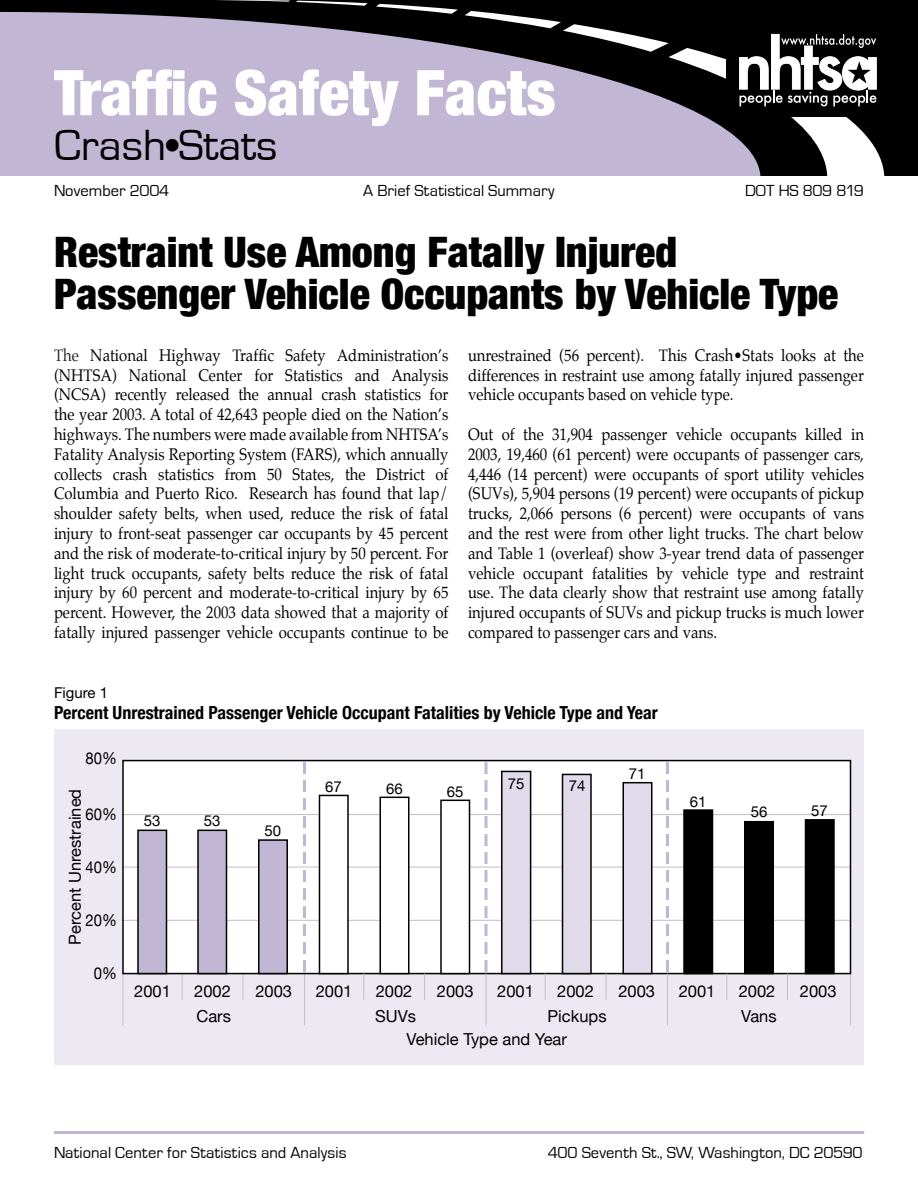
<style>
.page{position:relative;width:918px;height:1188px;background:#fff}
.page>*{position:absolute;margin:0;border:0;box-sizing:border-box;transform-origin:0 0}
.t1{font:900 condensed 63px "Helvetica Neue";color:#fff}
.t2{font:45px "Eurostile";color:#000}
.Heading_4{font:900 condensed 42px/42px "Helvetica Neue";color:#000}
.t3{font:700 condensed 18px "Helvetica Neue";color:#000}
.t4{font:16.5px/19.8px "Palatino";color:#000;text-align:justify;scale:.9 1}
.t5{font:16.5px "Eurostile";letter-spacing:.005em;color:#000}
.t6{font:16.5px "Helvetica Neue";color:#000}
.t7{font:16.5px "Helvetica Neue";color:#000;scale:.9 1}
.t8{font:16.5px "Eurostile";letter-spacing:-.025em;color:#000}
.t9{font:15px "Helvetica Neue";color:#000}
.t10{font:15px "Helvetica Neue";color:#000}
.s1{color:#292526}
</style>
<div class="page">
<hr style="left:54px;top:1131px;width:810px;height:3px;background:#c1b6d4">
<svg style="left:0;top:0;width:918px;height:176px;background:#968ea5"></svg>
<svg style="left:376px;top:4px;width:82px;height:10px"></svg>
<svg style="left:191px;top:0;width:99px;height:2px"></svg>
<svg style="left:296px;top:1px;width:72px;height:5px"></svg>
<svg style="left:465px;top:11px;width:419px;height:165px;background:#6d6874"></svg>
<div style="left:54px;top:730px;width:810px;height:335px;background:#ece9f2"></div>
<hr style="left:304px;top:974px;width:1px;height:51px;background:#c0c0c0">
<hr style="left:123px;top:974px;width:1px;height:51px;background:#c0c0c0">
<hr style="left:850px;top:974px;width:1px;height:51px;background:#c0c0c0">
<svg style="left:243px;top:974px;width:1px;height:26px"></svg>
<svg style="left:182px;top:974px;width:1px;height:26px"></svg>
<div style="left:123px;top:761px;width:727px;height:213px;background:#fff"></div>
<hr style="left:123px;top:814px;width:727px;height:1px;background:#c0c0c0">
<hr style="left:123px;top:867px;width:727px;height:1px;background:#c0c0c0">
<hr style="left:123px;top:920px;width:727px;height:1px;background:#c0c0c0">
<div style="left:122px;top:760px;width:729px;height:214px;border:2px solid #000"></div>
<hr style="left:486px;top:974px;width:1px;height:51px;background:#c0c0c0">
<svg style="left:424px;top:974px;width:1px;height:26px"></svg>
<svg style="left:363px;top:974px;width:1px;height:26px"></svg>
<hr style="left:667px;top:974px;width:1px;height:51px;background:#c0c0c0">
<svg style="left:606px;top:974px;width:1px;height:26px"></svg>
<svg style="left:545px;top:974px;width:1px;height:26px"></svg>
<svg style="left:787px;top:974px;width:1px;height:26px"></svg>
<svg style="left:726px;top:974px;width:1px;height:26px"></svg>
<div style="left:198px;top:830px;width:28px;height:144px;background:#c1b6d4"></div>
<div style="left:197px;top:830px;width:30px;height:144px;border:2px solid #000"></div>
<div style="left:138px;top:830px;width:28px;height:144px;background:#c1b6d4"></div>
<div style="left:137px;top:830px;width:30px;height:144px;border:2px solid #000"></div>
<div style="left:259px;top:840px;width:28px;height:134px;background:#c1b6d4"></div>
<div style="left:258px;top:839px;width:30px;height:135px;border:2px solid #000"></div>
<div style="left:319px;top:795px;width:29px;height:179px;background:#fff"></div>
<div style="left:319px;top:795px;width:30px;height:179px;border:2px solid #000"></div>
<div style="left:380px;top:797px;width:29px;height:177px;background:#fff"></div>
<div style="left:379px;top:797px;width:30px;height:177px;border:2px solid #000"></div>
<div style="left:441px;top:800px;width:28px;height:174px;background:#fff"></div>
<div style="left:440px;top:800px;width:30px;height:174px;border:2px solid #000"></div>
<div style="left:502px;top:771px;width:29px;height:203px;background:#e0daea"></div>
<div style="left:501px;top:771px;width:30px;height:203px;border:2px solid #000"></div>
<div style="left:562px;top:774px;width:29px;height:200px;background:#e0daea"></div>
<div style="left:562px;top:774px;width:30px;height:200px;border:2px solid #000"></div>
<div style="left:623px;top:783px;width:29px;height:191px;background:#e0daea"></div>
<div style="left:622px;top:782px;width:30px;height:192px;border:2px solid #000"></div>
<div style="left:684px;top:810px;width:28px;height:164px;background:#000"></div>
<div style="left:683px;top:809px;width:30px;height:165px;border:2px solid #000"></div>
<div style="left:745px;top:822px;width:28px;height:152px;background:#000"></div>
<div style="left:744px;top:821px;width:30px;height:153px;border:2px solid #000"></div>
<div style="left:806px;top:820px;width:28px;height:154px;background:#000"></div>
<div style="left:805px;top:819px;width:30px;height:155px;border:2px solid #000"></div>
<svg style="left:303px;top:761px;width:3px;height:211px"></svg>
<svg style="left:484px;top:761px;width:4px;height:211px"></svg>
<svg style="left:666px;top:761px;width:3px;height:211px"></svg>
<p class="t1" style="left:54px;top:54px;width:503px">Traffic Safety Facts</p>
<p class="t2" style="left:54px;top:121px;width:225px">Crash•Stats</p>
<p class="t5" style="left:54px;top:182px;width:117px">November 2004</p>
<p class="t5" style="left:363px;top:182px;width:193px">A Brief Statistical Summary</p>
<p class="t8" style="left:745px;top:182px;width:120px">DOT HS 809 819</p>
<p class="Heading_4" style="left:54px;top:230px;width:786px">Restraint Use Among Fatally Injured<br>Passenger Vehicle Occupants by Vehicle Type</p>
<p class="t4" style="left:54px;top:347px;width:440px"><span class="s1">The</span> National Highway Traffic Safety Administration’s (NHTSA) National Center for Statistics and Analysis (NCSA) recently released the annual crash statistics for the year 2003. A total of 42,643 people died on the Nation’s highways. The numbers were made available from NHTSA’s Fatality Analysis Reporting System (FARS), which annually collects crash statistics from 50 States, the District of Columbia and Puerto Rico. Research has found that lap/ shoulder safety belts, when used, reduce the risk of fatal injury to front-seat passenger car occupants by 45 percent and the risk of moderate-to-critical injury by 50 percent. For light truck occupants, safety belts reduce the risk of fatal injury by 60 percent and moderate-to-critical injury by 65 percent. However, the 2003 data showed that a majority of fatally injured passenger vehicle occupants continue to be</p>
<p class="t4" style="left:468px;top:347px;width:441px">unrestrained (56 percent). This Crash•Stats looks at the differences in restraint use among fatally injured passenger vehicle occupants based on vehicle type.</p>
<p class="t4" style="left:468px;top:426px;width:442px">Out of the 31,904 passenger vehicle occupants killed in 2003, 19,460 (61 percent) were occupants of passenger cars, 4,446 (14 percent) were occupants of sport utility vehicles (SUVs), 5,904 persons (19 percent) were occupants of pickup trucks, 2,066 persons (6 percent) were occupants of vans and the rest were from other light trucks. The chart below and Table 1 (overleaf) show 3-year trend data of passenger vehicle occupant fatalities by vehicle type and restraint use. The data clearly show that restraint use among fatally injured occupants of SUVs and pickup trucks is much lower compared to passenger cars and vans.</p>
<p class="t10" style="left:54px;top:683px;width:56px">Figure 1</p>
<p class="t3" style="left:54px;top:702px;width:605px">Percent Unrestrained Passenger Vehicle Occupant Fatalities by Vehicle Type and Year</p>
<p class="t7" style="left:86px;top:748px;width:36px">80%</p>
<p class="t6" style="left:65px;top:945px;width:157px;rotate:-90deg">Percent Unrestrained</p>
<p class="t7" style="left:86px;top:804px;width:36px">60%</p>
<p class="t7" style="left:86px;top:857px;width:36px">40%</p>
<p class="t7" style="left:86px;top:910px;width:36px">20%</p>
<p class="t7" style="left:94px;top:963px;width:27px">0%</p>
<p class="t9" style="left:144px;top:812px;width:18px">53</p>
<p class="t9" style="left:204px;top:812px;width:18px">53</p>
<p class="t9" style="left:265px;top:822px;width:18px">50</p>
<p class="t9" style="left:325px;top:777px;width:18px">67</p>
<p class="t9" style="left:386px;top:779px;width:18px">66</p>
<p class="t9" style="left:447px;top:782px;width:18px">65</p>
<p class="t9" style="left:508px;top:774px;width:18px">75</p>
<p class="t9" style="left:569px;top:777px;width:18px">74</p>
<p class="t9" style="left:629px;top:765px;width:18px">71</p>
<p class="t9" style="left:690px;top:792px;width:18px">61</p>
<p class="t9" style="left:751px;top:803px;width:18px">56</p>
<p class="t9" style="left:811px;top:802px;width:18px">57</p>
<p class="t6" style="left:134px;top:982px;width:38px">2001</p>
<p class="t6" style="left:194px;top:982px;width:38px">2002</p>
<p class="t6" style="left:255px;top:982px;width:38px">2003</p>
<p class="t6" style="left:196px;top:1006px;width:36px">Cars</p>
<p class="t6" style="left:375px;top:1006px;width:42px">SUVs</p>
<p class="t6" style="left:548px;top:1006px;width:60px">Pickups</p>
<p class="t6" style="left:741px;top:1006px;width:37px">Vans</p>
<p class="t6" style="left:407px;top:1030px;width:162px">Vehicle Type and Year</p>
<p class="t6" style="left:316px;top:982px;width:38px">2001</p>
<p class="t6" style="left:376px;top:982px;width:38px">2002</p>
<p class="t6" style="left:437px;top:982px;width:38px">2003</p>
<p class="t6" style="left:497px;top:982px;width:38px">2001</p>
<p class="t6" style="left:557px;top:982px;width:38px">2002</p>
<p class="t6" style="left:618px;top:982px;width:38px">2003</p>
<p class="t6" style="left:679px;top:982px;width:38px">2001</p>
<p class="t6" style="left:739px;top:982px;width:38px">2002</p>
<p class="t6" style="left:800px;top:982px;width:38px">2003</p>
<p class="t5" style="left:54px;top:1144px;width:294px">National Center for Statistics and Analysis</p>
<p class="t5" style="left:548px;top:1144px;width:316px">400 Seventh St., SW, Washington, DC 20590</p>
</div>
